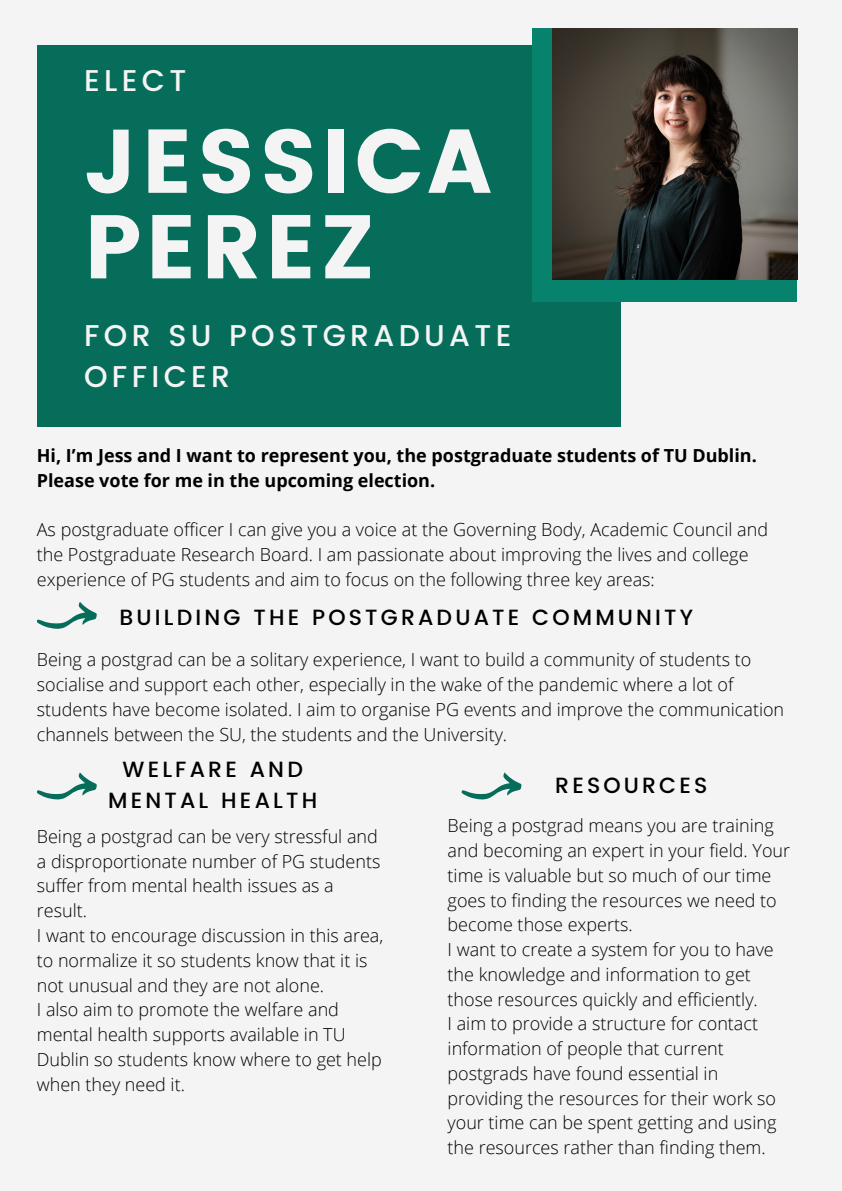
<style>
.page{position:relative;width:842px;height:1191px;background:#fff}
.page>*{position:absolute;margin:0;border:0;box-sizing:border-box;transform-origin:0 0}
.t1{font:90px/85.5px "Poppins";letter-spacing:.045em;color:#f4f4f4}
.t2{font:500 30px/41.2px "Poppins";letter-spacing:.145em;color:#f4f4f4}
.t3{font:500 22px "Poppins";letter-spacing:.145em;color:#000}
.t4{font:300 18px/24.7px "Open Sans";color:#000}
.t5{font:700 18px/24.7px "Open Sans";color:#000}
</style>
<div class="page">
<div style="left:0;top:0;width:842px;height:1190px;background:#f4f4f4"></div>
<div style="left:37px;top:45px;width:583px;height:381px;background:#076d5b"></div>
<div style="left:533px;top:28px;width:264px;height:273px;background:#07826c"></div>
<img style="left:552px;top:28px;width:246px;height:251px">
<svg style="left:37px;top:601px;width:60px;height:27px"></svg>
<svg style="left:37px;top:772px;width:60px;height:27px"></svg>
<svg style="left:461px;top:772px;width:60px;height:27px"></svg>
<p class="t2" style="left:84px;top:60px;width:104px">ELECT</p>
<p class="t1" style="left:84px;top:119px;width:409px">JESSICA<br>PEREZ</p>
<p class="t2" style="left:84px;top:314px;width:429px">FOR SU POSTGRADUATE<br>OFFICER</p>
<p class="t5" style="left:37px;top:442px;width:721px">Hi, I’m Jess and I want to represent you, the postgraduate students of TU Dublin.<br>Please vote for me in the upcoming election.</p>
<p class="t4" style="left:37px;top:517px;width:733px">As postgraduate officer I can give you a voice at the Governing Body, Academic Council and the Postgraduate Research Board. I am passionate about improving the lives and college experience of PG students and aim to focus on the following three key areas:</p>
<p class="t3" style="left:120px;top:604px;width:575px">BUILDING THE POSTGRADUATE COMMUNITY</p>
<p class="t4" style="left:37px;top:647px;width:749px">Being a postgrad can be a solitary experience, I want to build a community of students to socialise and support each other, especially in the wake of the pandemic where a lot of students have become isolated. I aim to organise PG events and improve the communication channels between the SU, the students and the University.</p>
<p class="t3" style="left:123px;top:756px;width:182px">WELFARE AND</p>
<p class="t3" style="left:108px;top:787px;width:210px">MENTAL HEALTH</p>
<p class="t4" style="left:37px;top:823px;width:345px">Being a postgrad can be very stressful and a disproportionate number of PG students suffer from mental health issues as a result.</p>
<p class="t4" style="left:37px;top:922px;width:348px">I want to encourage discussion in this area, to normalize it so students know that it is not unusual and they are not alone.</p>
<p class="t4" style="left:37px;top:996px;width:346px">I also aim to promote the welfare and mental health supports available in TU Dublin so students know where to get help when they need it.</p>
<p class="t3" style="left:555px;top:772px;width:154px">RESOURCES</p>
<p class="t4" style="left:448px;top:812px;width:344px">Being a postgrad means you are training and becoming an expert in your field. Your time is valuable but so much of our time goes to finding the resources we need to become those experts.</p>
<p class="t4" style="left:448px;top:936px;width:328px">I want to create a system for you to have the knowledge and information to get those resources quickly and efficiently.</p>
<p class="t4" style="left:448px;top:1010px;width:330px">I aim to provide a structure for contact information of people that current postgrads have found essential in providing the resources for their work so your time can be spent getting and using the resources rather than finding them.</p>
</div>
